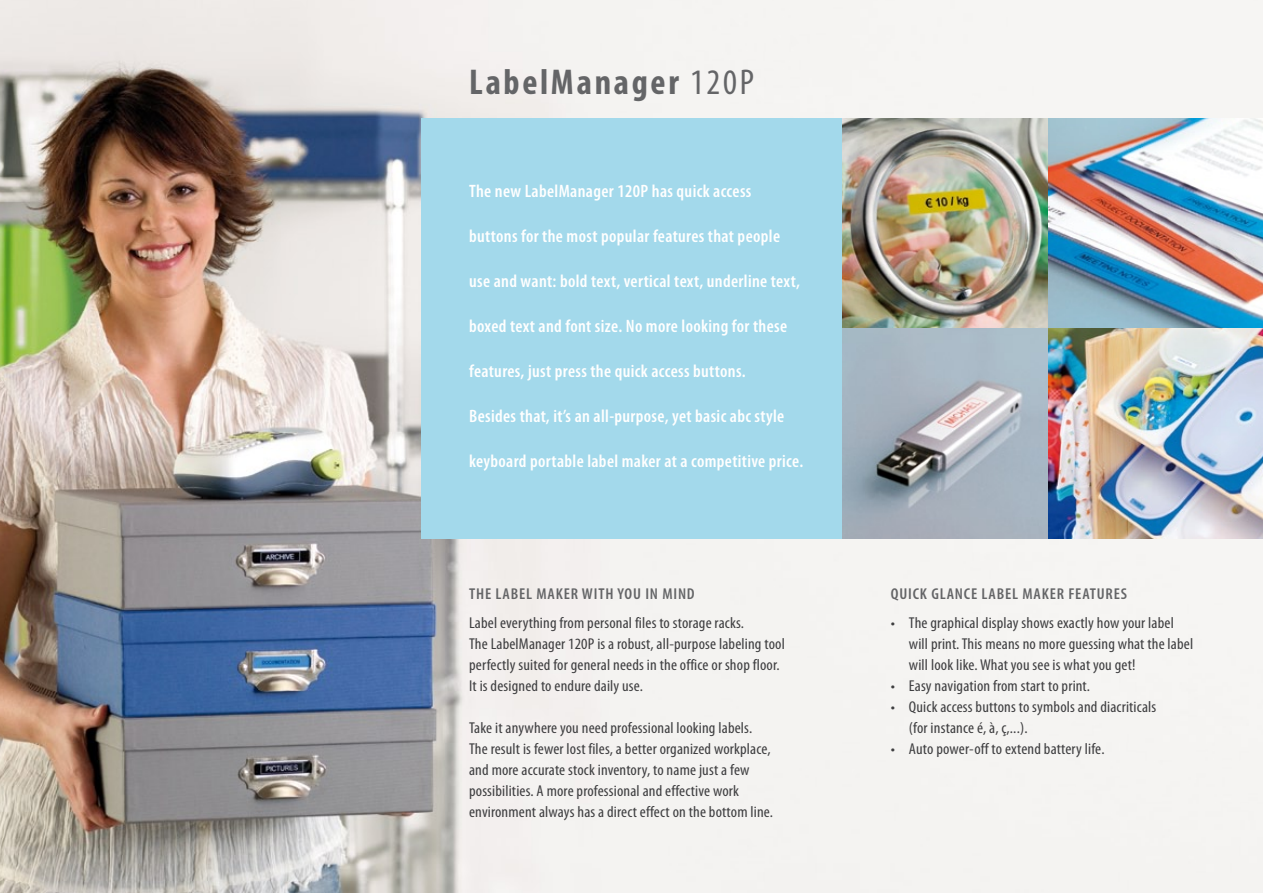
<style>
.page{position:relative;width:1263px;height:893px;background:#fff}
.page>*{position:absolute;margin:0;border:0;box-sizing:border-box;transform-origin:0 0}
.t1{font:700 condensed 36px "Myriad Pro";letter-spacing:.075em;color:#646567}
.t2{font:600 condensed 18px "Myriad Pro";letter-spacing:.02em;color:#fff}
.t3{font:condensed 15.75px/21px "Myriad Pro";letter-spacing:.01em;color:#3e3e40;scale:1.05 1}
.t4{font:600 condensed 15.75px "Myriad Pro";letter-spacing:.05em;color:#646567;scale:1.05 1}
.s1{font-weight:400}
</style>
<div class="page">
<img style="left:0;top:0;width:1263px;height:893px">
<div style="left:421px;top:118px;width:842px;height:421px;background:#a3d9eb"></div>
<img style="left:842px;top:118px;width:206px;height:210px">
<img style="left:1048px;top:118px;width:215px;height:210px">
<svg style="left:842px;top:328px;width:206px;height:211px;background:#a5b0ba"></svg>
<img style="left:1048px;top:328px;width:215px;height:211px">
<h1 class="t1" style="left:469px;top:59px;width:286px">LabelManager <span class="s1">120P</span></h1>
<p class="t2" style="left:469px;top:180px;width:284px">The new LabelManager 120P has quick access</p>
<p class="t2" style="left:469px;top:225px;width:312px">buttons for the most popular features that people</p>
<p class="t2" style="left:469px;top:270px;width:332px">use and want: bold text, vertical text, underline text,</p>
<p class="t2" style="left:469px;top:315px;width:320px">boxed text and font size. No more looking for these</p>
<p class="t2" style="left:469px;top:360px;width:278px">features, just press the quick access buttons.</p>
<p class="t2" style="left:469px;top:405px;width:317px">Besides that, it’s an all-purpose, yet basic abc style</p>
<p class="t2" style="left:469px;top:450px;width:336px">keyboard portable label maker at a competitive price.</p>
<p class="t4" style="left:469px;top:584px;width:216px">THE LABEL MAKER WITH YOU IN MIND</p>
<p class="t3" style="left:469px;top:612px;width:302px">Label everything from personal files to storage racks.<br>The LabelManager 120P is a robust, all-purpose labeling tool perfectly suited for general needs in the office or shop floor.<br>It is designed to endure daily use.</p>
<p class="t3" style="left:469px;top:717px;width:291px">Take it anywhere you need professional looking labels.<br>The result is fewer lost files, a better organized workplace, and more accurate stock inventory, to name just a few possibilities. A more professional and effective work environment always has a direct effect on the bottom line.</p>
<p class="t4" style="left:891px;top:584px;width:226px">QUICK GLANCE LABEL MAKER FEATURES</p>
<p class="t3" style="left:909px;top:612px;width:272px;text-indent:-18px">• The graphical display shows exactly how your label will print. This means no more guessing what the label will look like. What you see is what you get!</p>
<p class="t3" style="left:891px;top:675px;width:191px">• Easy navigation from start to print.</p>
<p class="t3" style="left:909px;top:696px;width:237px;text-indent:-18px">• Quick access buttons to symbols and diacriticals (for instance é, à, ç,...).</p>
<p class="t3" style="left:891px;top:738px;width:205px">• Auto power-off to extend battery life.</p>
</div>
